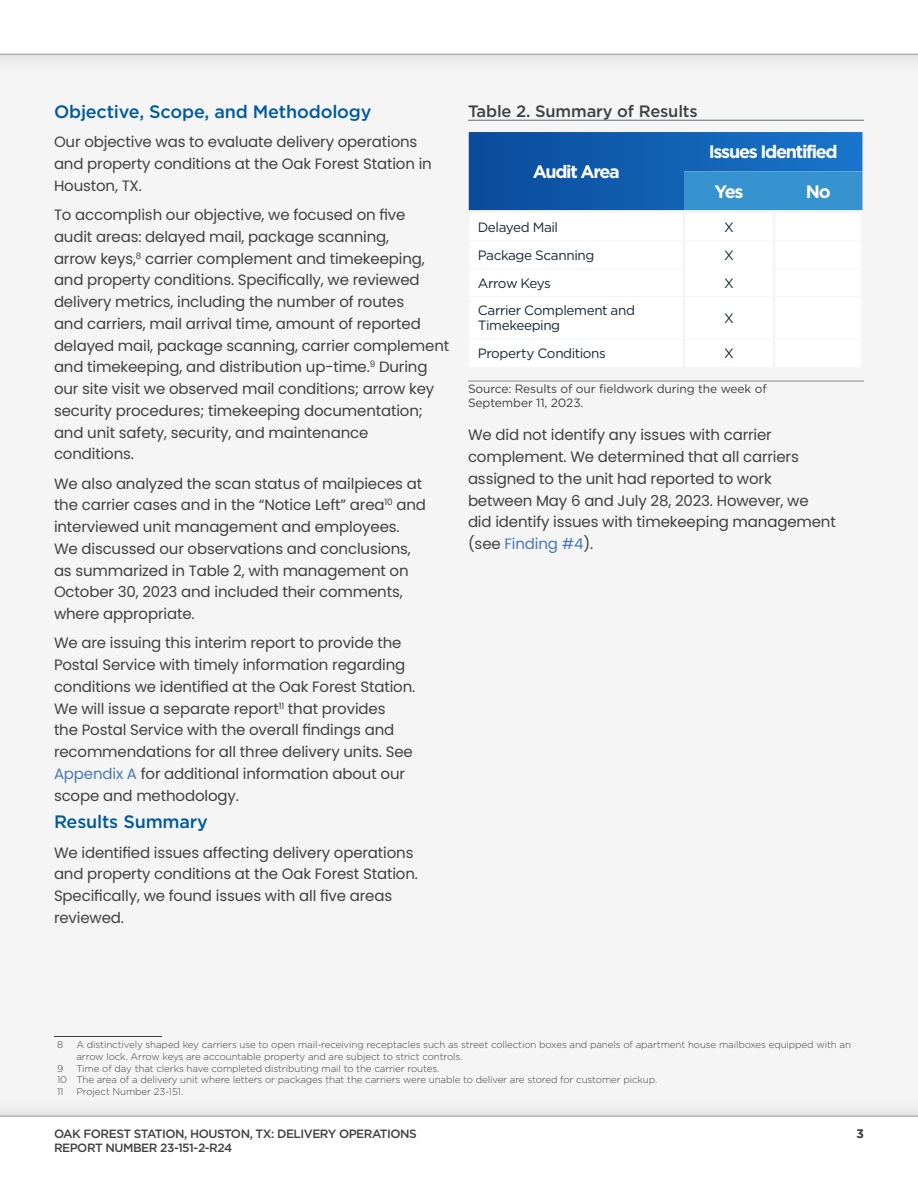
<style>
.page{position:relative;width:918px;height:1188px;background:#fff}
.page>*{position:absolute;margin:0;border:0;box-sizing:border-box;transform-origin:0 0}
.t1{font:500 18px "Gotham";letter-spacing:-.01em;color:#005a9c}
.t2{font:700 18px "Gotham";letter-spacing:-.07em;color:#fff}
.t3{font:500 16.5px "Gotham";letter-spacing:-.01em;color:#414042}
.t4{font:15px/21.8px "Poppins";letter-spacing:-.01em;color:#414042}
.t5{font:13.5px/15px "Gotham";letter-spacing:-.03em;color:#172832}
.t6{font:500 12px "Gotham";letter-spacing:-.04em;color:#414042}
.t7{font:12px/13.5px "Gotham";letter-spacing:-.01em;color:#414042}
.t8{font:300 9.75px/11.7px "Gotham";letter-spacing:-.01em;color:#414042}
.s1{color:#477ab2}
</style>
<div class="page">
<div style="left:0;top:23px;width:918px;height:1115px;background:#f5f5f5"></div>
<div style="left:0;top:0;width:918px;height:75px;background:#efefef"></div>
<div style="left:0;top:0;width:918px;height:54px;background:#fff"></div>
<div style="left:0;top:1095px;width:918px;height:93px;background:#efefef"></div>
<div style="left:0;top:1116px;width:918px;height:72px;background:#fff"></div>
<hr style="left:54px;top:1036px;width:108px;height:1px;background:#3e3e3e">
<hr style="left:468px;top:120px;width:396px;height:1px;background:#5d696f">
<hr style="left:468px;top:381px;width:396px;height:1px;background:#8a8687">
<svg style="left:469px;top:132px;width:393px;height:78px;background:#1969b6"></svg>
<p class="t1" style="left:54px;top:102px;width:319px">Objective, Scope, and Methodology</p>
<p class="t4" style="left:54px;top:131px;width:379px">Our objective was to evaluate delivery operations and property conditions at the Oak Forest Station in<br>Houston, TX.</p>
<p class="t4" style="left:54px;top:204px;width:397px">To accomplish our objective, we focused on five<br>audit areas: delayed mail, package scanning,<br>arrow keys,<sup>8</sup> carrier complement and timekeeping, and property conditions. Specifically, we reviewed delivery metrics, including the number of routes<br>and carriers, mail arrival time, amount of reported delayed mail, package scanning, carrier complement and timekeeping, and distribution up-time.<sup>9</sup> During our site visit we observed mail conditions; arrow key security procedures; timekeeping documentation; and unit safety, security, and maintenance conditions.</p>
<p class="t4" style="left:54px;top:473px;width:374px">We also analyzed the scan status of mailpieces at the carrier cases and in the “Notice Left” area<sup>10</sup> and interviewed unit management and employees.<br>We discussed our observations and conclusions, as summarized in Table 2, with management on October 30, 2023 and included their comments, where appropriate.</p>
<p class="t4" style="left:54px;top:632px;width:363px">We are issuing this interim report to provide the Postal Service with timely information regarding conditions we identified at the Oak Forest Station.<br>We will issue a separate report<sup>11</sup> that provides<br>the Postal Service with the overall findings and recommendations for all three delivery units. See <span class="s1">Appendix A</span> for additional information about our scope and methodology.</p>
<p class="t1" style="left:54px;top:812px;width:155px">Results Summary</p>
<p class="t4" style="left:54px;top:842px;width:366px">We identified issues affecting delivery operations and property conditions at the Oak Forest Station.<br>Specifically, we found issues with all five areas reviewed.</p>
<p class="t3" style="left:468px;top:102px;width:231px">Table 2. Summary of Results</p>
<p class="t2" style="left:533px;top:161px;width:89px">Audit Area</p>
<p class="t2" style="left:709px;top:141px;width:130px">Issues Identified</p>
<p class="t2" style="left:715px;top:181px;width:30px">Yes</p>
<p class="t2" style="left:806px;top:181px;width:26px">No</p>
<p class="t5" style="left:478px;top:219px;width:82px">Delayed Mail</p>
<p class="t5" style="left:724px;top:219px;width:11px">X</p>
<p class="t5" style="left:478px;top:247px;width:118px">Package Scanning</p>
<p class="t5" style="left:724px;top:247px;width:11px">X</p>
<p class="t5" style="left:478px;top:275px;width:75px">Arrow Keys</p>
<p class="t5" style="left:724px;top:275px;width:11px">X</p>
<p class="t5" style="left:478px;top:303px;width:159px">Carrier Complement and<br>Timekeeping</p>
<p class="t5" style="left:724px;top:310px;width:11px">X</p>
<p class="t5" style="left:478px;top:346px;width:130px">Property Conditions</p>
<p class="t5" style="left:724px;top:346px;width:11px">X</p>
<p class="t7" style="left:468px;top:382px;width:300px">Source: Results of our fieldwork during the week of<br>September 11, 2023.</p>
<p class="t4" style="left:468px;top:424px;width:369px">We did not identify any issues with carrier complement. We determined that all carriers assigned to the unit had reported to work between May 6 and July 28, 2023. However, we did identify issues with timekeeping management (see <span class="s1">Finding #4</span>).</p>
<p class="t8" style="left:57px;top:1039px;width:8px">8</p>
<p class="t8" style="left:76px;top:1039px;width:776px">A distinctively shaped key carriers use to open mail-receiving receptacles such as street collection boxes and panels of apartment house mailboxes equipped with an arrow lock. Arrow keys are accountable property and are subject to strict controls.</p>
<p class="t8" style="left:57px;top:1062px;width:8px">9</p>
<p class="t8" style="left:57px;top:1062px;width:602px;text-indent:20px">Time of day that clerks have completed distributing mail to the carrier routes.<br>10 The area of a delivery unit where letters or packages that the carriers were unable to deliver are stored for customer pickup.<br>11</p>
<p class="t8" style="left:76px;top:1086px;width:108px">Project Number 23-151.</p>
<p class="t6" style="left:54px;top:1127px;width:364px">OAK FOREST STATION, HOUSTON, TX: DELIVERY OPERATIONS</p>
<p class="t6" style="left:857px;top:1127px;width:9px">3</p>
<p class="t6" style="left:54px;top:1141px;width:180px">REPORT NUMBER 23-151-2-R24</p>
</div>
